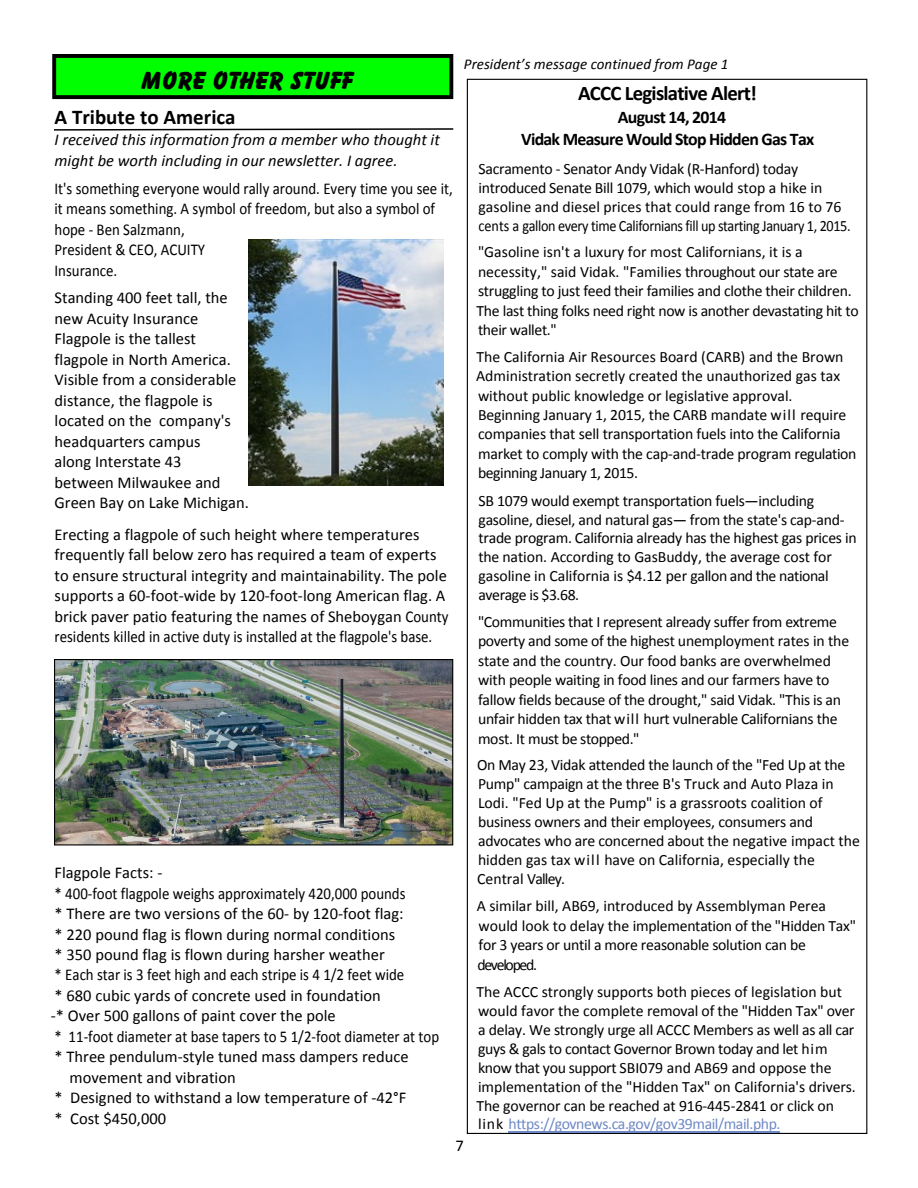
<style>
.page{position:relative;width:918px;height:1188px;background:#fff}
.page>*{position:absolute;margin:0;border:0;box-sizing:border-box;transform-origin:0 0}
.t1{font:24px "Balloonist SF Bold";color:#000}
.t2{font:700 21px "Calibri";color:#000}
.t3{font:700 20.7px "Calibri";letter-spacing:-.035em;color:#000}
.t4{font:700 17.85px/22px "Calibri";letter-spacing:-.04em;color:#000;text-align:center}
.t5{font:16.5px/20.4px "Calibri";color:#000}
.t6{font:16.5px/20.4px "Calibri";color:#000;scale:.9 1}
.t7{font:italic 16.5px/20.4px "Calibri";color:#000}
.t8{font:15.75px/18.9px "Calibri";letter-spacing:-.015em;color:#000}
.t9{font:italic 15px "Calibri";color:#000}
.s1{color:#6e88c4}
</style>
<div class="page">
<img style="left:56px;top:661px;width:395px;height:182px">
<div style="left:54px;top:659px;width:399px;height:186px;border:1px solid #000"></div>
<img style="left:249px;top:239px;width:194px;height:247px">
<hr style="left:509px;top:1131px;width:271px;height:1px;background:#6e88c4">
<div style="left:52px;top:54px;width:401px;height:45px;background:#0f0;border:4px solid #000"></div>
<svg style="left:54px;top:128px;width:400px;height:3px"></svg>
<h1 class="t1" style="left:139px;top:71px;width:213px">MORE OTHER STUFF</h1>
<h2 class="t2" style="left:55px;top:108px;width:183px">A Tribute to America</h2>
<p class="t7" style="left:55px;top:131px;width:387px">I received this information from a member who thought it might be worth including in our newsletter. I agree.</p>
<p class="t6" style="left:55px;top:179px;width:444px">It's something everyone would rally around. Every time you see it, it means something. A symbol of freedom, but also a symbol of hope - Ben Salzmann,<br>President &amp; CEO, ACUITY<br>Insurance.</p>
<p class="t5" style="left:55px;top:289px;width:196px">Standing 400 feet tall, the new Acuity Insurance<br>Flagpole is the tallest flagpole in North America.<br>Visible from a considerable distance, the flagpole is located on the company's headquarters campus<br>along Interstate 43<br>between Milwaukee and<br>Green Bay on Lake Michigan.</p>
<p class="t5" style="left:55px;top:525px;width:396px">Erecting a flagpole of such height where temperatures frequently fall below zero has required a team of experts to ensure structural integrity and maintainability. The pole supports a 60-foot-wide by 120-foot-long American flag. A brick paver patio featuring the names of Sheboygan County residents killed in active duty is installed at the flagpole's base.</p>
<p class="t5" style="left:55px;top:864px;width:109px">Flagpole Facts: -</p>
<p class="t6" style="left:55px;top:884px;width:392px">* 400-foot flagpole weighs approximately 420,000 pounds</p>
<p class="t5" style="left:55px;top:905px;width:351px">* There are two versions of the 60- by 120-foot flag:</p>
<p class="t5" style="left:55px;top:925px;width:342px">* 220 pound flag is flown during normal conditions</p>
<p class="t5" style="left:55px;top:946px;width:332px">* 350 pound flag is flown during harsher weather</p>
<p class="t6" style="left:55px;top:966px;width:390px">* Each star is 3 feet high and each stripe is 4 1/2 feet wide</p>
<p class="t5" style="left:55px;top:987px;width:328px">* 680 cubic yards of concrete used in foundation</p>
<p class="t5" style="left:51px;top:1007px;width:287px">-* Over 500 gallons of paint cover the pole</p>
<p class="t6" style="left:55px;top:1028px;width:429px">* 11-foot diameter at base tapers to 5 1/2-foot diameter at top</p>
<p class="t5" style="left:55px;top:1048px;width:356px">* Three pendulum-style tuned mass dampers reduce</p>
<p class="t5" style="left:70px;top:1068px;width:168px">movement and vibration</p>
<p class="t5" style="left:55px;top:1089px;width:353px">* Designed to withstand a low temperature of -42°F</p>
<p class="t5" style="left:55px;top:1109px;width:113px">* Cost $450,000</p>
<p class="t9" style="left:464px;top:58px;width:266px">President’s message continued from Page 1</p>
<h3 class="t3" style="left:578px;top:85px;width:180px">ACCC Legislative Alert!</h3>
<p class="t4" style="left:521px;top:107px;width:294px">August 14, 2014<br>Vidak Measure Would Stop Hidden Gas Tax</p>
<p class="t8" style="left:479px;top:160px;width:374px">Sacramento - Senator Andy Vidak (R-Hanford) today introduced Senate Bill 1079, which would stop a hike in gasoline and diesel prices that could range from 16 to 76 cents a gallon every time Californians fill up starting January 1, 2015.</p>
<p class="t8" style="left:477px;top:244px;width:384px;line-height:19.5px">"Gasoline isn't a luxury for most Californians, it is a necessity," said Vidak. "Families throughout our state are struggling to just feed their families and clothe their children.<br>The last thing folks need right now is another devastating hit to their wallet."</p>
<p class="t8" style="left:476px;top:348px;width:382px;line-height:19.5px">The California Air Resources Board (CARB) and the Brown Administration secretly created the unauthorized gas tax without public knowledge or legislative approval.<br>Beginning January 1, 2015, the CARB mandate will require companies that sell transportation fuels into the California market to comply with the cap-and-trade program regulation beginning January 1, 2015.</p>
<p class="t8" style="left:479px;top:492px;width:380px">SB 1079 would exempt transportation fuels—including gasoline, diesel, and natural gas— from the state's cap-and&shy;trade program. California already has the highest gas prices in the nation. According to GasBuddy, the average cost for gasoline in California is $4.12 per gallon and the national average is $3.68.</p>
<p class="t8" style="left:478px;top:613px;width:373px;line-height:19.5px">"Communities that I represent already suffer from extreme poverty and some of the highest unemployment rates in the state and the country. Our food banks are overwhelmed with people waiting in food lines and our farmers have to fallow fields because of the drought," said Vidak. "This is an unfair hidden tax that will hurt vulnerable Californians the most. It must be stopped."</p>
<p class="t8" style="left:477px;top:757px;width:385px">On May 23, Vidak attended the launch of the "Fed Up at the Pump" campaign at the three B's Truck and Auto Plaza in Lodi. "Fed Up at the Pump" is a grassroots coalition of business owners and their employees, consumers and advocates who are concerned about the negative impact the hidden gas tax will have on California, especially the Central Valley.</p>
<p class="t8" style="left:477px;top:898px;width:381px;line-height:19.5px">A similar bill, AB69, introduced by Assemblyman Perea would look to delay the implementation of the "Hidden Tax" for 3 years or until a more reasonable solution can be developed.</p>
<p class="t8" style="left:476px;top:984px;width:381px">The ACCC strongly supports both pieces of legislation but would favor the complete removal of the "Hidden Tax" over a delay. We strongly urge all ACCC Members as well as all car guys &amp; gals to contact Governor Brown today and let him know that you support SBI079 and AB69 and oppose the implementation of the "Hidden Tax" on California's drivers.<br>The governor can be reached at 916-445-2841 or click on link <span class="s1">https://govnews.ca.gov/gov39mail/mail.php.</span></p>
<p class="t5" style="left:455px;top:1136px;width:10px">7</p>
</div>
